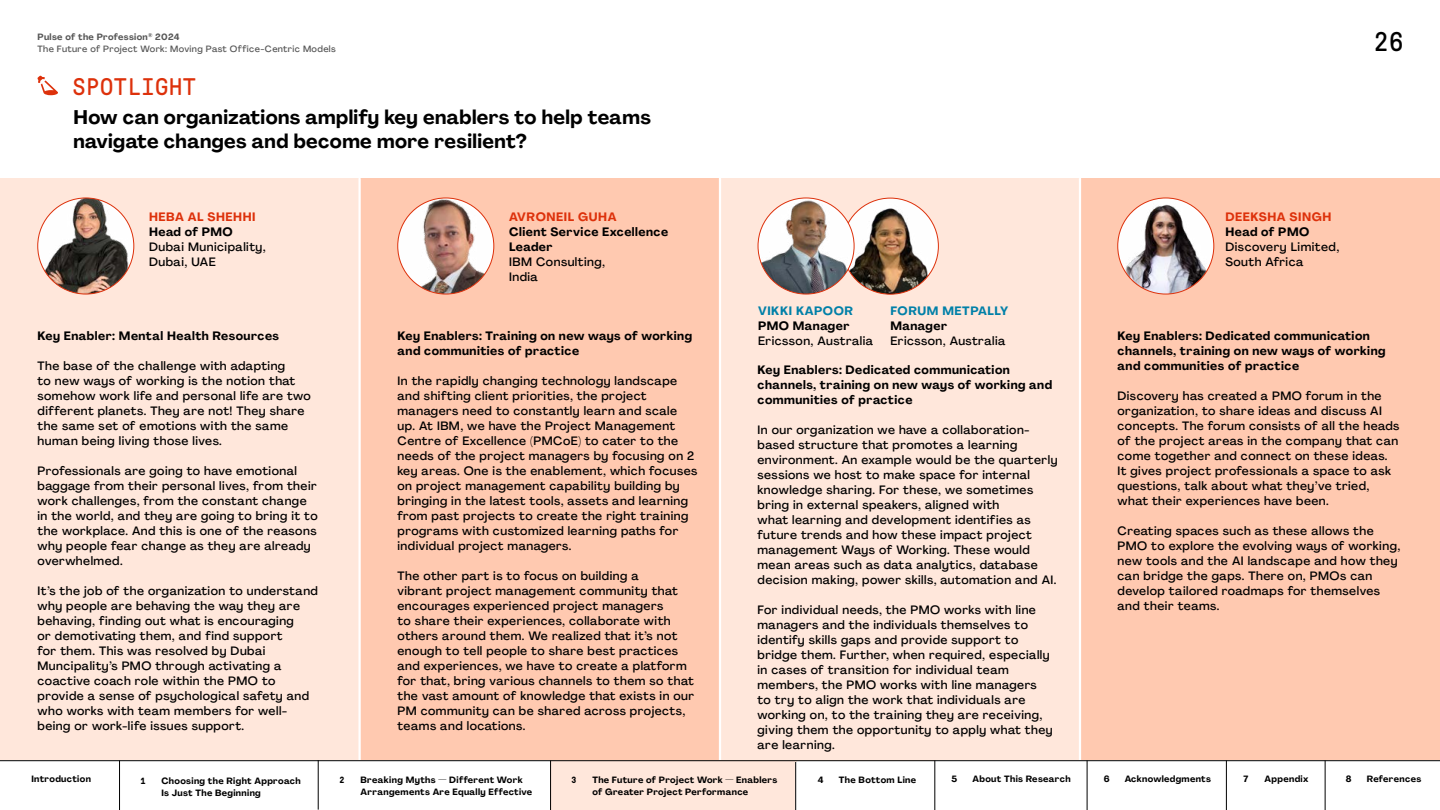
<style>
.page{position:relative;width:1440px;height:810px;background:#fff}
.page>*{position:absolute;margin:0;border:0;box-sizing:border-box;transform-origin:0 0}
.t1{font:27px "GT Pressura Mono";color:#000}
.t2{font:24px "GT Pressura Mono";letter-spacing:.025em;color:#dd310b}
.t3{font:700 19.5px/24px "Agrandir";letter-spacing:.02em;color:#000}
.t4{font:500 12px/15px "Agrandir";letter-spacing:.04em;color:#000}
.t5{font:700 12px/15px "Agrandir";letter-spacing:.04em;color:#000}
.t6{font:700 12px "Agrandir";letter-spacing:.05em;color:#dd310b}
.t7{font:700 12px "Agrandir";letter-spacing:.05em;color:#0080a8}
.t8{font:700 9px/12px "Agrandir";letter-spacing:.04em;color:#000}
.t9{font:500 9px/12px "Agrandir";letter-spacing:.04em;color:#575757}
.t10{font:700 9px "GT Pressura Mono";color:#000}
.s1{font-weight:700}
</style>
<div class="page">
<div style="left:0;top:178px;width:358px;height:583px;background:#ffe7db"></div>
<div style="left:361px;top:178px;width:358px;height:583px;background:#ffc9b0"></div>
<div style="left:721px;top:178px;width:358px;height:583px;background:#ffe7db"></div>
<div style="left:1082px;top:178px;width:358px;height:583px;background:#ffc9b0"></div>
<div style="left:842px;top:198px;width:96px;height:96px;background:#fff;border-radius:50%"></div>
<img style="left:849px;top:198px;width:82px;height:96px">
<img style="left:758px;top:198px;width:96px;height:96px;border-radius:48px">
<img style="left:398px;top:198px;width:96px;height:96px;border-radius:48px">
<img style="left:38px;top:198px;width:96px;height:96px;border-radius:48px">
<img style="left:1118px;top:198px;width:96px;height:96px;border-radius:48px">
<svg style="left:37px;top:76px;width:21px;height:19px"></svg>
<hr style="left:1226px;top:761px;width:1px;height:49px;background:#000">
<div style="left:550px;top:761px;width:245px;height:49px;background:#ffe7db"></div>
<hr style="left:119px;top:761px;width:1px;height:49px;background:#000">
<hr style="left:318px;top:760px;width:1px;height:50px;background:#000">
<hr style="left:550px;top:761px;width:1px;height:49px;background:#000">
<hr style="left:1087px;top:761px;width:1px;height:49px;background:#000">
<hr style="left:796px;top:762px;width:1px;height:48px;background:#000">
<hr style="left:935px;top:761px;width:1px;height:49px;background:#000">
<hr style="left:1325px;top:761px;width:1px;height:49px;background:#000">
<hr style="left:0;top:761px;width:1440px;height:1px;background:#000">
<p class="t9" style="left:37px;top:31px;width:300px"><span class="s1">Pulse of the Profession</span><sup>®</sup> <span class="s1">2024<br></span>The Future of Project Work: Moving Past Office-Centric Models</p>
<h2 class="t2" style="left:72px;top:74px;width:125px">SPOTLIGHT</h2>
<h3 class="t3" style="left:74px;top:105px;width:579px">How can organizations amplify key enablers to help teams navigate changes and become more resilient?</h3>
<p class="t6" style="left:149px;top:209px;width:108px">HEBA AL SHEHHI</p>
<p class="t5" style="left:149px;top:224px;width:85px">Head of PMO</p>
<p class="t4" style="left:149px;top:239px;width:118px">Dubai Municipality,<br>Dubai, UAE</p>
<p class="t5" style="left:38px;top:328px;width:243px">Key Enabler: Mental Health Resources</p>
<p class="t4" style="left:38px;top:358px;width:275px">The base of the challenge with adapting<br>to new ways of working is the notion that somehow work life and personal life are two different planets. They are not! They share the same set of emotions with the same human being living those lives.</p>
<p class="t4" style="left:38px;top:463px;width:282px">Professionals are going to have emotional baggage from their personal lives, from their work challenges, from the constant change in the world, and they are going to bring it to the workplace. And this is one of the reasons why people fear change as they are already overwhelmed.</p>
<p class="t4" style="left:38px;top:583px;width:282px">It’s the job of the organization to understand why people are behaving the way they are behaving, finding out what is encouraging<br>or demotivating them, and find support<br>for them. This was resolved by Dubai Muncipality’s PMO through activating a coactive coach role within the PMO to provide a sense of psychological safety and who works with team members for well&shy;being or work-life issues support.</p>
<p class="t6" style="left:509px;top:209px;width:109px">AVRONEIL GUHA</p>
<p class="t5" style="left:509px;top:224px;width:161px">Client Service Excellence<br>Leader</p>
<p class="t4" style="left:509px;top:254px;width:98px">IBM Consulting,<br>India</p>
<p class="t5" style="left:398px;top:328px;width:296px">Key Enablers: Training on new ways of working and communities of practice</p>
<p class="t4" style="left:398px;top:373px;width:301px">In the rapidly changing technology landscape and shifting client priorities, the project managers need to constantly learn and scale up. At IBM, we have the Project Management Centre of Excellence (PMCoE) to cater to the needs of the project managers by focusing on 2 key areas. One is the enablement, which focuses on project management capability building by bringing in the latest tools, assets and learning from past projects to create the right training programs with customized learning paths for individual project managers.</p>
<p class="t4" style="left:398px;top:568px;width:298px">The other part is to focus on building a<br>vibrant project management community that encourages experienced project managers<br>to share their experiences, collaborate with others around them. We realized that it’s not enough to tell people to share best practices and experiences, we have to create a platform for that, bring various channels to them so that the vast amount of knowledge that exists in our PM community can be shared across projects, teams and locations.</p>
<h1 class="t1" style="left:1374px;top:28px;width:31px">26</h1>
<p class="t6" style="left:1226px;top:209px;width:107px">DEEKSHA SINGH</p>
<p class="t5" style="left:1226px;top:224px;width:85px">Head of PMO</p>
<p class="t4" style="left:1226px;top:239px;width:115px">Discovery Limited,<br>South Africa</p>
<p class="t7" style="left:758px;top:303px;width:96px">VIKKI KAPOOR</p>
<p class="t5" style="left:758px;top:318px;width:93px">PMO Manager</p>
<p class="t4" style="left:758px;top:333px;width:117px">Ericsson, Australia</p>
<p class="t7" style="left:890px;top:303px;width:119px">FORUM METPALLY</p>
<p class="t5" style="left:890px;top:318px;width:58px">Manager</p>
<p class="t4" style="left:890px;top:333px;width:117px">Ericsson, Australia</p>
<p class="t5" style="left:1118px;top:328px;width:270px">Key Enablers: Dedicated communication channels, training on new ways of working and communities of practice</p>
<p class="t4" style="left:1118px;top:388px;width:283px">Discovery has created a PMO forum in the organization, to share ideas and discuss AI concepts. The forum consists of all the heads of the project areas in the company that can come together and connect on these ideas.<br>It gives project professionals a space to ask questions, talk about what they’ve tried, what their experiences have been.</p>
<p class="t4" style="left:1118px;top:523px;width:284px">Creating spaces such as these allows the PMO to explore the evolving ways of working, new tools and the AI landscape and how they can bridge the gaps. There on, PMOs can develop tailored roadmaps for themselves and their teams.</p>
<p class="t5" style="left:758px;top:363px;width:296px">Key Enablers: Dedicated communication channels, training on new ways of working and communities of practice</p>
<p class="t4" style="left:758px;top:423px;width:302px">In our organization we have a collaboration&shy;based structure that promotes a learning environment. An example would be the quarterly sessions we host to make space for internal knowledge sharing. For these, we sometimes bring in external speakers, aligned with<br>what learning and development identifies as future trends and how these impact project management Ways of Working. These would mean areas such as data analytics, database decision making, power skills, automation and AI.</p>
<p class="t4" style="left:758px;top:603px;width:297px">For individual needs, the PMO works with line managers and the individuals themselves to identify skills gaps and provide support to bridge them. Further, when required, especially in cases of transition for individual team members, the PMO works with line managers to try to align the work that individuals are working on, to the training they are receiving, giving them the opportunity to apply what they are learning.</p>
<p class="t8" style="left:31px;top:773px;width:61px">Introduction</p>
<p class="t10" style="left:140px;top:776px;width:6px">1</p>
<p class="t8" style="left:161px;top:775px;width:141px">Choosing the Right Approach<br>Is Just The Beginning</p>
<p class="t10" style="left:340px;top:775px;width:6px">2</p>
<p class="t8" style="left:361px;top:774px;width:173px">Breaking Myths — Different Work<br>Arrangements Are Equally Effective</p>
<p class="t8" style="left:818px;top:773px;width:7px">4</p>
<p class="t8" style="left:839px;top:773px;width:79px">The Bottom Line</p>
<p class="t8" style="left:951px;top:773px;width:7px">5</p>
<p class="t8" style="left:972px;top:773px;width:100px">About This Research</p>
<p class="t8" style="left:1104px;top:773px;width:7px">6</p>
<p class="t8" style="left:1125px;top:773px;width:88px">Acknowledgments</p>
<p class="t8" style="left:1244px;top:773px;width:6px">7</p>
<p class="t8" style="left:1265px;top:773px;width:45px">Appendix</p>
<p class="t8" style="left:1346px;top:773px;width:7px">8</p>
<p class="t8" style="left:1367px;top:773px;width:56px">References</p>
<p class="t10" style="left:571px;top:775px;width:6px">3</p>
<p class="t8" style="left:592px;top:774px;width:186px">The Future of Project Work — Enablers of Greater Project Performance</p>
</div>
